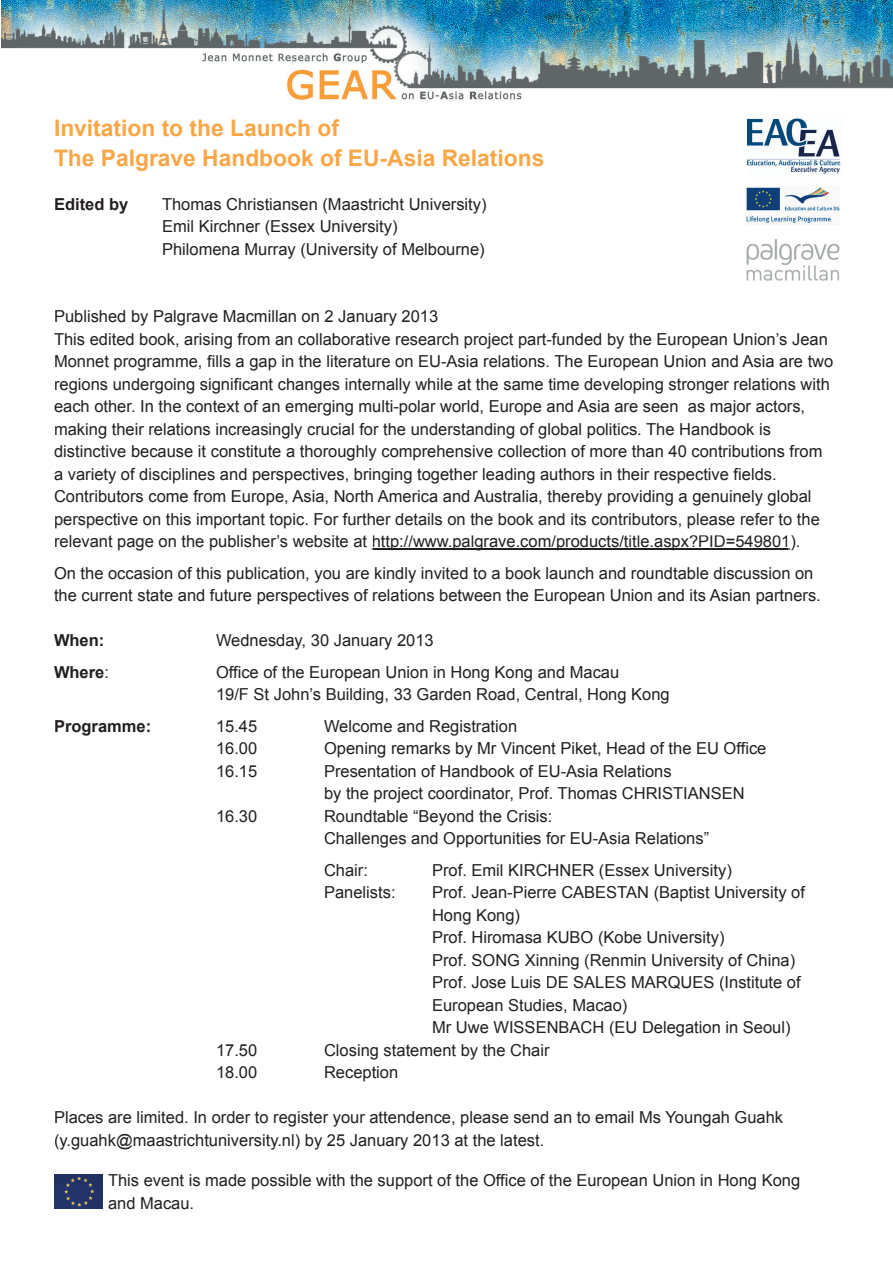
<style>
.page{position:relative;width:893px;height:1263px;background:#fff}
.page>*{position:absolute;margin:0;border:0;box-sizing:border-box;transform-origin:0 0}
.t1{font:700 22.8px/30px "Arial";color:#f9a646}
.t2{font:16.5px/22.5px "Arial";color:#231f20}
.t3{font:700 16.5px "Arial";color:#231f20}
.s1{font-weight:400}
</style>
<div class="page">
<hr style="left:373px;top:548px;width:414px;height:2px;background:#231f20">
<img style="left:1px;top:0;width:892px;height:100px">
<img style="left:54px;top:1175px;width:48px;height:34px">
<img style="left:746px;top:240px;width:94px;height:41px">
<img style="left:747px;top:118px;width:94px;height:56px">
<img style="left:746px;top:187px;width:94px;height:36px">
<h1 class="t1" style="left:54px;top:113px;width:492px">Invitation to the Launch of<br>The Palgrave Handbook of EU-Asia Relations</h1>
<p class="t3" style="left:54px;top:193px;width:76px">Edited by</p>
<p class="t2" style="left:162px;top:193px;width:326px">Thomas Christiansen (Maastricht University)<br>Emil Kirchner (Essex University)<br>Philomena Murray (University of Melbourne)</p>
<p class="t2" style="left:54px;top:305px;width:781px">Published by Palgrave Macmillan on 2 January 2013<br>This edited book, arising from an collaborative research project part-funded by the European Union’s Jean Monnet programme, fills a gap in the literature on EU-Asia relations. The European Union and Asia are two regions undergoing significant changes internally while at the same time developing stronger relations with each other. In the context of an emerging multi-polar world, Europe and Asia are seen as major actors, making their relations increasingly crucial for the understanding of global politics. The Handbook is distinctive because it constitute a thoroughly comprehensive collection of more than 40 contributions from a variety of disciplines and perspectives, bringing together leading authors in their respective fields.<br>Contributors come from Europe, Asia, North America and Australia, thereby providing a genuinely global perspective on this important topic. For further details on the book and its contributors, please refer to the relevant page on the publisher’s website at http://www.palgrave.com/products/title.aspx?PID=549801).</p>
<p class="t2" style="left:54px;top:562px;width:768px">On the occasion of this publication, you are kindly invited to a book launch and roundtable discussion on the current state and future perspectives of relations between the European Union and its Asian partners.</p>
<p class="t3" style="left:54px;top:630px;width:52px">When:</p>
<p class="t2" style="left:216px;top:629px;width:219px">Wednesday, 30 January 2013</p>
<p class="t3" style="left:54px;top:661px;width:57px">Where<span class="s1">:</span></p>
<p class="t2" style="left:216px;top:661px;width:455px">Office of the European Union in Hong Kong and Macau<br>19/F St John’s Building, 33 Garden Road, Central, Hong Kong</p>
<p class="t3" style="left:54px;top:715px;width:99px">Programme:</p>
<p class="t2" style="left:216px;top:715px;width:43px">15.45</p>
<p class="t2" style="left:324px;top:715px;width:195px">Welcome and Registration</p>
<p class="t2" style="left:216px;top:737px;width:43px">16.00</p>
<p class="t2" style="left:324px;top:737px;width:444px">Opening remarks by Mr Vincent Piket, Head of the EU Office</p>
<p class="t2" style="left:216px;top:760px;width:43px">16.15</p>
<p class="t2" style="left:324px;top:760px;width:422px">Presentation of Handbook of EU-Asia Relations<br>by the project coordinator, Prof. Thomas CHRISTIANSEN</p>
<p class="t2" style="left:216px;top:805px;width:43px">16.30</p>
<p class="t2" style="left:324px;top:805px;width:387px">Roundtable “Beyond the Crisis:<br>Challenges and Opportunities for EU-Asia Relations”</p>
<p class="t2" style="left:324px;top:859px;width:46px">Chair:</p>
<p class="t2" style="left:432px;top:859px;width:301px">Prof. Emil KIRCHNER (Essex University)</p>
<p class="t2" style="left:324px;top:881px;width:73px">Panelists:</p>
<p class="t2" style="left:432px;top:881px;width:374px">Prof. Jean-Pierre CABESTAN (Baptist University of Hong Kong)<br>Prof. Hiromasa KUBO (Kobe University)<br>Prof. SONG Xinning (Renmin University of China)<br>Prof. Jose Luis DE SALES MARQUES (Institute of European Studies, Macao)<br>Mr Uwe WISSENBACH (EU Delegation in Seoul)</p>
<p class="t2" style="left:216px;top:1039px;width:43px">17.50</p>
<p class="t2" style="left:324px;top:1039px;width:227px">Closing statement by the Chair</p>
<p class="t2" style="left:216px;top:1061px;width:43px">18.00</p>
<p class="t2" style="left:324px;top:1061px;width:76px">Reception</p>
<p class="t2" style="left:54px;top:1106px;width:731px">Places are limited. In order to register your attendence, please send an to email Ms Youngah Guahk (y.guahk@maastrichtuniversity.nl) by 25 January 2013 at the latest.</p>
<p class="t2" style="left:108px;top:1169px;width:694px">This event is made possible with the support of the Office of the European Union in Hong Kong and Macau.</p>
</div>
